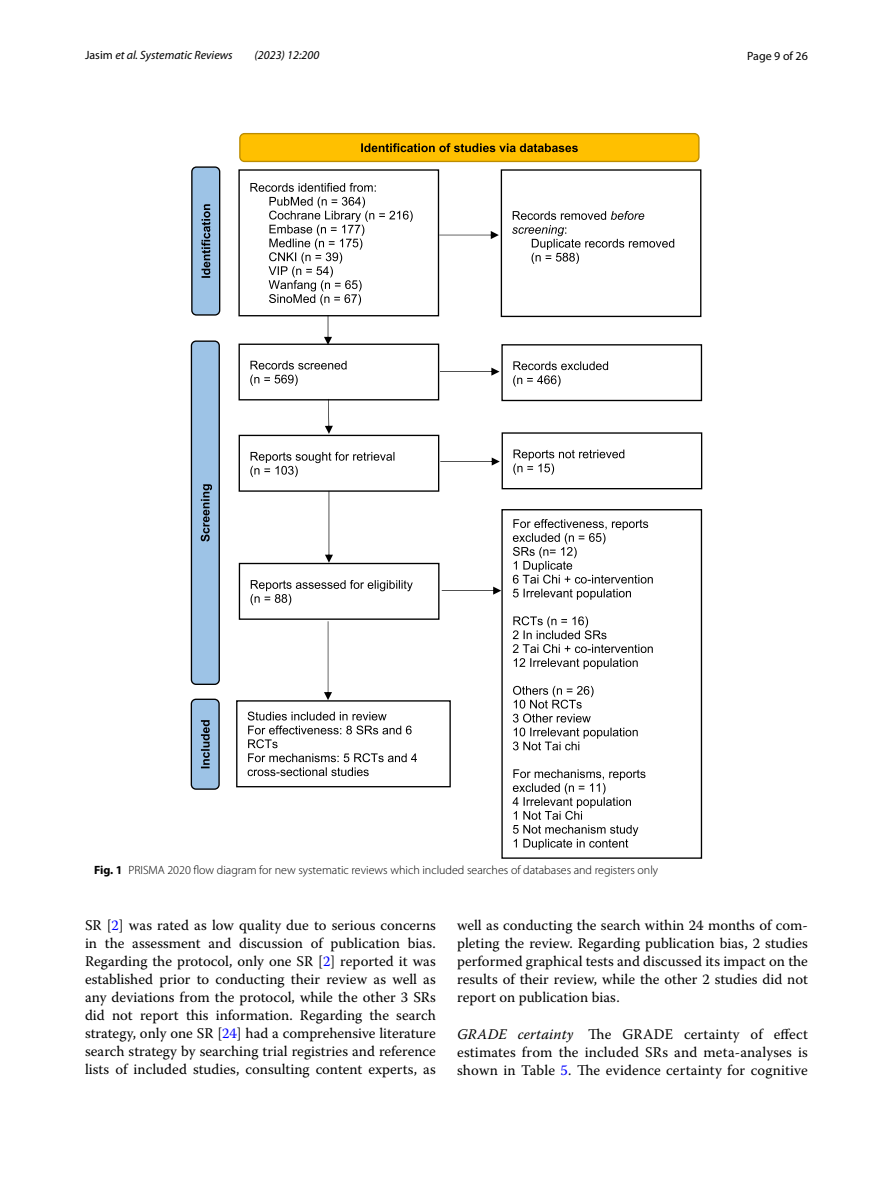
<style>
.page{position:relative;width:893px;height:1187px;background:#fff}
.page>*{position:absolute;margin:0;border:0;box-sizing:border-box;transform-origin:0 0}
.t1{font:14.7px/18px "Warnock Pro";color:#000;text-align:justify}
.t2{font:300 12px "Myriad Pro";color:#000}
.t3{font:italic 12px "Myriad Pro";color:#000}
.t4{font:12px "Myriad Pro";color:#000}
.s1{font-style:normal}
.s2{font-weight:700}
.s3{color:#00f}
.s4{font-style:italic}
</style>
<div class="page">
<div style="left:238px;top:169px;width:201px;height:147px;border:1px solid #000"></div>
<svg style="left:250px;top:183px;width:163px;height:122px"></svg>
<div style="left:501px;top:169px;width:200px;height:148px;border:1px solid #000"></div>
<svg style="left:512px;top:211px;width:162px;height:53px"></svg>
<div style="left:238px;top:343px;width:201px;height:57px;border:1px solid #000"></div>
<svg style="left:250px;top:361px;width:97px;height:25px"></svg>
<div style="left:501px;top:344px;width:201px;height:57px;border:1px solid #000"></div>
<svg style="left:513px;top:361px;width:95px;height:25px"></svg>
<div style="left:239px;top:434px;width:200px;height:57px;border:1px solid #000"></div>
<svg style="left:250px;top:452px;width:144px;height:25px"></svg>
<div style="left:502px;top:432px;width:200px;height:57px;border:1px solid #000"></div>
<svg style="left:513px;top:449px;width:111px;height:26px"></svg>
<div style="left:239px;top:563px;width:200px;height:56px;border:1px solid #000"></div>
<svg style="left:251px;top:580px;width:162px;height:25px"></svg>
<div style="left:501px;top:509px;width:201px;height:349px;border:1px solid #000"></div>
<svg style="left:513px;top:519px;width:140px;height:80px"></svg>
<svg style="left:513px;top:616px;width:140px;height:53px"></svg>
<svg style="left:513px;top:685px;width:125px;height:65px"></svg>
<svg style="left:513px;top:769px;width:132px;height:80px"></svg>
<div style="left:236px;top:700px;width:215px;height:87px;border:1px solid #000"></div>
<svg style="left:248px;top:711px;width:169px;height:65px"></svg>
<svg style="left:439px;top:231px;width:60px;height:8px"></svg>
<svg style="left:440px;top:367px;width:59px;height:8px"></svg>
<svg style="left:440px;top:457px;width:60px;height:8px"></svg>
<svg style="left:442px;top:586px;width:59px;height:8px"></svg>
<div style="left:240px;top:134px;width:459px;height:27px;background:#ffc000;border-radius:5px"></div>
<div style="left:239px;top:133px;width:461px;height:29px;border:1px solid #bc8c00;border-radius:5px"></div>
<svg style="left:361px;top:143px;width:217px;height:9px"></svg>
<div style="left:192px;top:167px;width:28px;height:148px;background:#9dc3e6;border-radius:5px"></div>
<div style="left:191px;top:166px;width:29px;height:149px;border:1px solid #000;border-radius:5px"></div>
<svg style="left:201px;top:204px;width:9px;height:74px"></svg>
<div style="left:191px;top:341px;width:28px;height:343px;background:#9dc3e6;border-radius:5px"></div>
<div style="left:191px;top:340px;width:29px;height:345px;border:1px solid #000;border-radius:5px"></div>
<svg style="left:201px;top:484px;width:11px;height:57px"></svg>
<div style="left:191px;top:699px;width:28px;height:90px;background:#9dc3e6;border-radius:5px"></div>
<div style="left:191px;top:698px;width:29px;height:91px;border:1px solid #000;border-radius:5px"></div>
<svg style="left:201px;top:720px;width:9px;height:48px"></svg>
<svg style="left:324px;top:315px;width:8px;height:30px"></svg>
<svg style="left:325px;top:399px;width:8px;height:35px"></svg>
<svg style="left:325px;top:491px;width:8px;height:71px"></svg>
<svg style="left:324px;top:621px;width:8px;height:79px"></svg>
<p class="t3" style="left:85px;top:48px;width:149px"><span class="s1">Jasim</span> et al. Systematic Reviews</p>
<p class="t3" style="left:255px;top:48px;width:66px">(2023) 12:200</p>
<p class="t4" style="left:747px;top:48px;width:62px">Page 9 of 26</p>
<p class="t2" style="left:94px;top:863px;width:566px"><span class="s2">Fig. 1</span> PRISMA 2020 flow diagram for new systematic reviews which included searches of databases and registers only</p>
<p class="t1" style="left:85px;top:916px;width:352px">SR [<span class="s3">2</span>] was rated as low quality due to serious concerns in the assessment and discussion of publication bias.<br>Regarding the protocol, only one SR [<span class="s3">2</span>] reported it was established prior to conducting their review as well as any deviations from the protocol, while the other 3 SRs did not report this information. Regarding the search strategy, only one SR [<span class="s3">24</span>] had a comprehensive literature search strategy by searching trial registries and reference lists of included studies, consulting content experts, as</p>
<p class="t1" style="left:457px;top:916px;width:352px">well as conducting the search within 24 months of com&shy;pleting the review. Regarding publication bias, 2 studies performed graphical tests and discussed its impact on the results of their review, while the other 2 studies did not report on publication bias.</p>
<p class="t1" style="left:457px;top:1025px;width:352px"><span class="s4">GRADE certainty</span> The GRADE certainty of effect estimates from the included SRs and meta-analyses is shown in Table <span class="s3">5</span>. The evidence certainty for cognitive</p>
</div>
